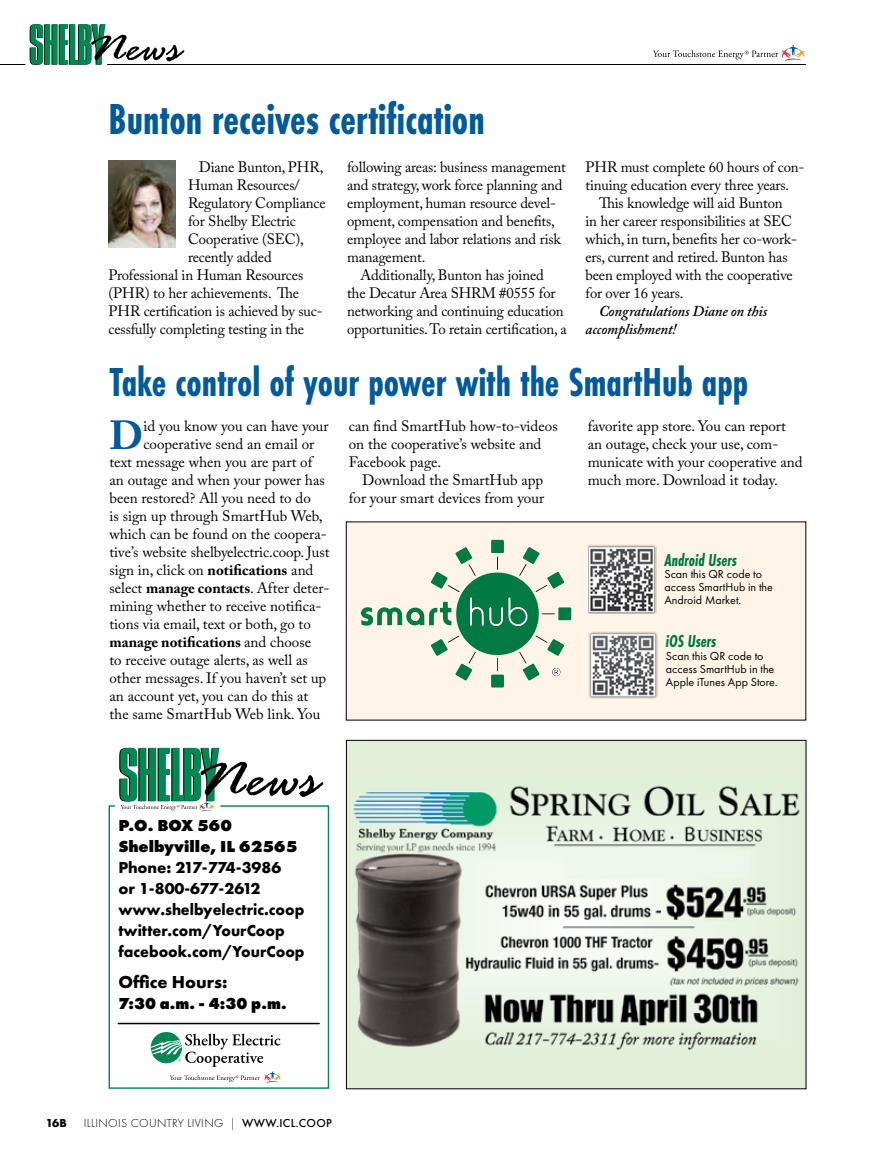
<style>
.page{position:relative;width:878px;height:1161px;background:#fff}
.page>*{position:absolute;margin:0;border:0;box-sizing:border-box;transform-origin:0 0}
.t1{font:700 45px "Futura PT Cond";color:#005a9c;scale:.93 1}
.t2{font:700 42px "Futura PT Cond";color:#005a9c;scale:.93 1}
.t3{font:700 40.35px "Adobe Caslon Pro";color:#005a9c}
.t4{font:italic 700 18px "Futura PT Cond";color:#007942;scale:.9 1}
.t5{font:700 18px "Futura PT";color:#000}
.t6{font:700 16.5px/21px "Futura PT";color:#000}
.t7{font:800 16.5px/21px "Futura PT";color:#000}
.t8{font:800 16.5px "Futura PT";color:#000;scale:.95 1}
.t9{font:15px/18px "Adobe Caslon Pro";letter-spacing:-.01em;color:#000}
.t10{font:italic 600 15px/18px "Adobe Caslon Pro";letter-spacing:-.01em;color:#000}
.t11{font:700 15px "Adobe Caslon Pro";color:#000}
.t12{font:12px/12.8px "Futura PT";color:#000}
.t13{font:300 12px "Futura PT";letter-spacing:.03em;color:#000}
.t14{font:700 12px "Futura PT";color:#000}
.s1{font-weight:700}
.s2{font-weight:400}
.s3{font-weight:500}
</style>
<div class="page">
<hr style="left:107px;top:64px;width:698px;height:1px;background:#000">
<svg style="left:0;top:24px;width:184px;height:41px"></svg>
<svg style="left:653px;top:45px;width:151px;height:16px"></svg>
<svg style="left:108px;top:805px;width:222px;height:284px"></svg>
<svg style="left:119px;top:748px;width:204px;height:63px"></svg>
<div style="left:346px;top:522px;width:459px;height:198px;background:#fff4e7"></div>
<img style="left:588px;top:632px;width:69px;height:67px">
<img style="left:588px;top:545px;width:68px;height:69px">
<svg style="left:361px;top:540px;width:210px;height:148px"></svg>
<img style="left:348px;top:742px;width:456px;height:345px">
<div style="left:346px;top:740px;width:460px;height:349px;border:1px solid #000"></div>
<img style="left:108px;top:161px;width:67px;height:86px">
<h1 class="t1" style="left:108px;top:93px;width:406px">Bunton receives certification</h1>
<p class="t9" style="left:199px;top:158px;width:126px">Diane Bunton, PHR,</p>
<p class="t9" style="left:188px;top:176px;width:113px">Human Resources/</p>
<p class="t9" style="left:188px;top:194px;width:139px">Regulatory Compliance</p>
<p class="t9" style="left:188px;top:212px;width:109px">for Shelby Electric</p>
<p class="t9" style="left:188px;top:230px;width:117px">Cooperative (SEC),</p>
<p class="t9" style="left:188px;top:248px;width:85px">recently added</p>
<p class="t9" style="left:109px;top:266px;width:196px">Professional in Human Resources</p>
<p class="t9" style="left:109px;top:284px;width:192px">(PHR) to her achievements. The</p>
<p class="t9" style="left:109px;top:302px;width:216px">PHR certification is achieved by suc-</p>
<p class="t9" style="left:108px;top:320px;width:197px">cessfully completing testing in the</p>
<p class="t9" style="left:585px;top:158px;width:220px">PHR must complete 60 hours of con&shy;tinuing education every three years.</p>
<p class="t9" style="left:585px;top:194px;width:213px;text-indent:14px">This knowledge will aid Bunton in her career responsibilities at SEC which, in turn, benefits her co-work&shy;ers, current and retired. Bunton has been employed with the cooperative for over 16 years.</p>
<p class="t10" style="left:585px;top:302px;width:183px;text-indent:13px">Congratulations Diane on this accomplishment!</p>
<h2 class="t2" style="left:110px;top:358px;width:688px">Take control of your power with the SmartHub app</h2>
<p class="t9" style="left:347px;top:158px;width:220px">following areas: business management and strategy, work force planning and employment, human resource devel&shy;opment, compensation and benefits, employee and labor relations and risk management.</p>
<p class="t9" style="left:347px;top:266px;width:221px;text-indent:14px">Additionally, Bunton has joined<br>the Decatur Area SHRM #0555 for networking and continuing education opportunities. To retain certification, a</p>
<h3 class="t3" style="left:109px;top:412px;width:35px">D</h3>
<p class="t9" style="left:143px;top:417px;width:187px">id you know you can have your</p>
<p class="t9" style="left:143px;top:435px;width:172px">cooperative send an email or</p>
<p class="t9" style="left:109px;top:453px;width:204px">text message when you are part of</p>
<p class="t9" style="left:109px;top:471px;width:217px">an outage and when your power has</p>
<p class="t9" style="left:109px;top:489px;width:203px">been restored? All you need to do</p>
<p class="t9" style="left:109px;top:507px;width:215px">is sign up through SmartHub Web,</p>
<p class="t9" style="left:109px;top:525px;width:219px">which can be found on the coopera-</p>
<p class="t9" style="left:109px;top:543px;width:222px">tive’s website shelbyelectric.coop. Just</p>
<p class="t9" style="left:109px;top:561px;width:205px">sign in, click on <span class="s1">notifications</span> and</p>
<p class="t9" style="left:109px;top:579px;width:222px">select <span class="s1">manage contacts</span>. After deter-</p>
<p class="t9" style="left:109px;top:597px;width:213px">mining whether to receive notifica-</p>
<p class="t9" style="left:109px;top:615px;width:203px">tions via email, text or both, go to</p>
<p class="t11" style="left:109px;top:633px;width:203px">manage notifications <span class="s2">and choose</span></p>
<p class="t9" style="left:109px;top:651px;width:200px">to receive outage alerts, as well as</p>
<p class="t9" style="left:109px;top:669px;width:218px">other messages. If you haven’t set up</p>
<p class="t9" style="left:109px;top:687px;width:200px">an account yet, you can do this at</p>
<p class="t9" style="left:109px;top:705px;width:212px">the same SmartHub Web link. You</p>
<p class="t9" style="left:349px;top:417px;width:210px">can find SmartHub how-to-videos on the cooperative’s website and<br>Facebook page.</p>
<p class="t9" style="left:349px;top:471px;width:197px;text-align:right">Download the SmartHub app for your smart devices from your</p>
<p class="t9" style="left:587px;top:417px;width:216px">favorite app store. You can report an outage, check your use, com&shy;municate with your cooperative and much more. Download it today.</p>
<p class="t4" style="left:664px;top:549px;width:82px">Android Users</p>
<p class="t12" style="left:664px;top:568px;width:110px">Scan this QR code to access SmartHub in the<br>Android Market.</p>
<p class="t4" style="left:666px;top:631px;width:57px">iOS Users</p>
<p class="t12" style="left:666px;top:650px;width:113px">Scan this QR code to access SmartHub in the<br>Apple iTunes App Store.</p>
<p class="t7" style="left:118px;top:814px;width:180px">P.O. BOX 560<br>Shelbyville, IL 62565</p>
<p class="t6" style="left:118px;top:856px;width:188px">Phone: 217-774-3986<br>or 1-800-677-2612 www.shelbyelectric.coop twitter.com/YourCoop facebook.com/YourCoop</p>
<p class="t5" style="left:118px;top:970px;width:111px">Office Hours:</p>
<p class="t8" style="left:118px;top:993px;width:179px">7:30 a.m. - 4:30 p.m.</p>
<p class="t14" style="left:46px;top:1116px;width:22px">16b</p>
<p class="t13" style="left:84px;top:1117px;width:250px">ILLINOIS COUNTRY LIVING | <span class="s3">WWW.ICL.COOP</span></p>
</div>
